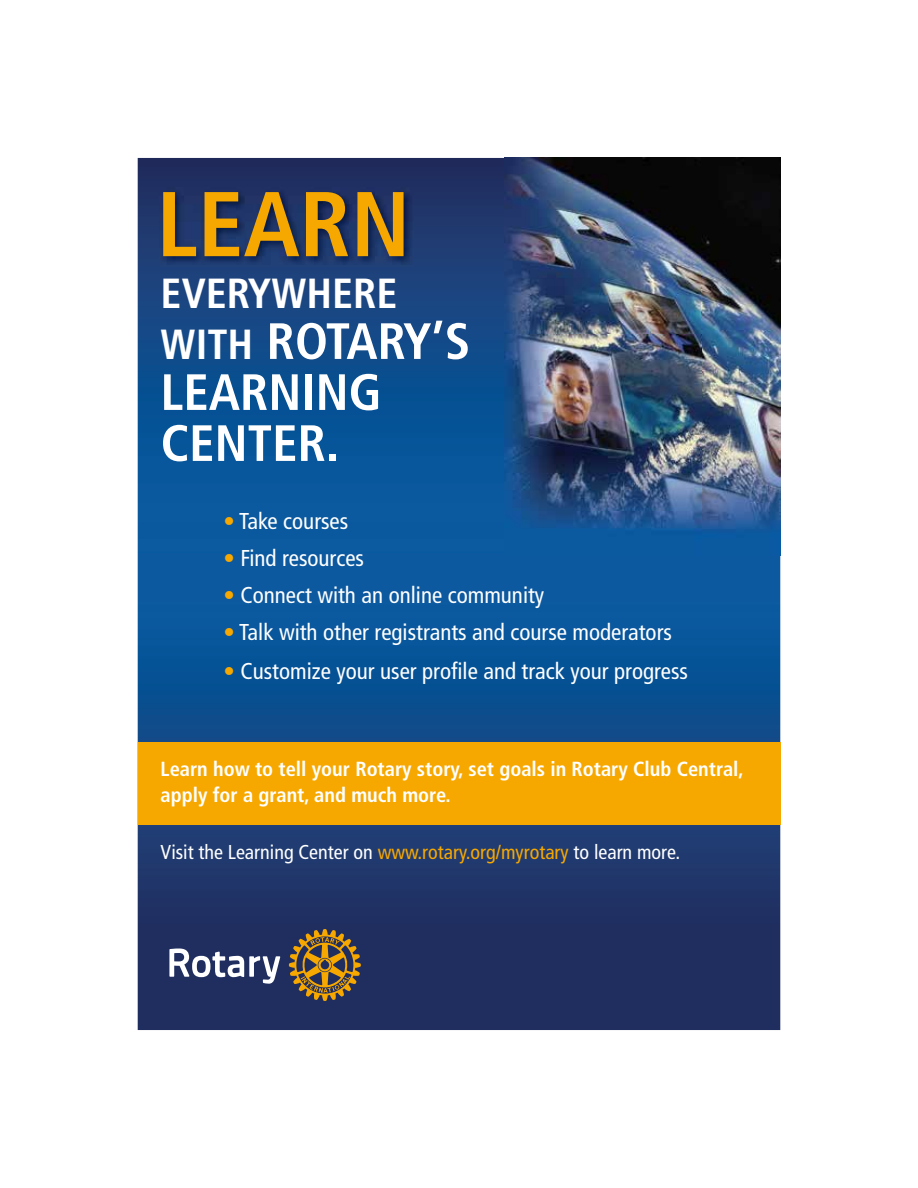
<style>
.page{position:relative;width:918px;height:1188px;background:#fff}
.page>*{position:absolute;margin:0;border:0;box-sizing:border-box;transform-origin:0 0}
.t1{font:700 condensed 91.8px "Frutiger LT Std";color:#f7a800}
.t2{font:700 condensed 51px/51px "Frutiger LT Std";color:#fff}
.t3{font:700 condensed 42px "Frutiger LT Std";color:#fff}
.t4{font:condensed 22.95px "Frutiger LT Std";color:#fff}
.t5{font:700 condensed 20.4px/25.5px "Frutiger LT Std";color:#fff}
.t6{font:condensed 20.1px "Frutiger LT Std";color:#fff}
.s1{font-size:42px}
.s2{color:#f7a800}
</style>
<div class="page">
<img style="left:138px;top:158px;width:642px;height:872px">
<img style="left:505px;top:158px;width:275px;height:397px">
<img style="left:159px;top:188px;width:255px;height:78px">
<svg style="left:169px;top:949px;width:111px;height:35px"></svg>
<svg style="left:289px;top:929px;width:72px;height:72px"></svg>
<div style="left:138px;top:742px;width:642px;height:82px;background:#f7a800"></div>
<h1 class="t1" style="left:157px;top:170px;width:255px">LEARN</h1>
<h3 class="t3" style="left:161px;top:268px;width:238px">EVERYWHERE</h3>
<h2 class="t2" style="left:161px;top:316px;width:311px"><span class="s1">WITH</span> ROTARY’S<br>LEARNING<br>CENTER.</h2>
<p class="t4" style="left:223px;top:508px;width:126px"><span class="s2">•</span> Take courses</p>
<p class="t4" style="left:223px;top:544px;width:142px"><span class="s2">•</span> Find resources</p>
<p class="t4" style="left:223px;top:581px;width:322px"><span class="s2">•</span> Connect with an online community</p>
<p class="t4" style="left:223px;top:618px;width:450px"><span class="s2">•</span> Talk with other registrants and course moderators</p>
<p class="t4" style="left:223px;top:658px;width:466px"><span class="s2">•</span> Customize your user profile and track your progress</p>
<p class="t5" style="left:161px;top:757px;width:585px">Learn how to tell your Rotary story, set goals in Rotary Club Central, apply for a grant, and much more.</p>
<p class="t6" style="left:161px;top:840px;width:521px">Visit the Learning Center on <span class="s2">www.rotary.org/myrotary</span> to learn more.</p>
</div>
